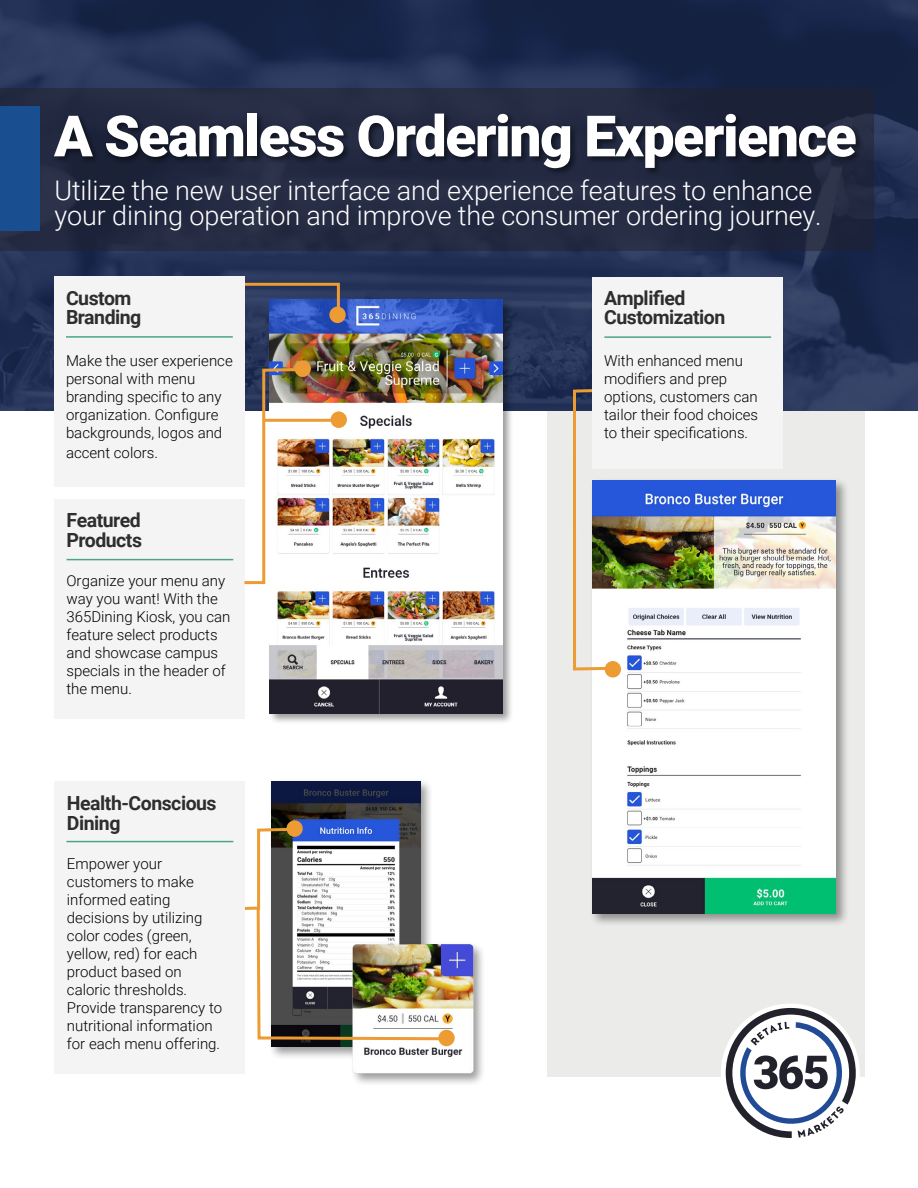
<style>
.page{position:relative;width:918px;height:1188px;background:#fff}
.page>*{position:absolute;margin:0;border:0;box-sizing:border-box;transform-origin:0 0}
.t1{font:900 57px "Roboto";letter-spacing:-.025em;color:#fff}
.t2{font:300 27px/25.5px "Roboto";letter-spacing:-.005em;color:#fff}
.t3{font:700 19.5px/19.5px "Roboto";letter-spacing:-.025em;color:#2e2e2f}
.t4{font:300 15px/18px "Roboto";color:#000}
</style>
<div class="page">
<div style="left:547px;top:331px;width:318px;height:745px;background:#ebebea"></div>
<img style="left:0;top:0;width:918px;height:410px">
<div style="left:0;top:88px;width:874px;height:163px;background:linear-gradient(to right,#252c45,#21283f)"></div>
<div style="left:54px;top:499px;width:191px;height:219px;background:#f4f4f4"></div>
<div style="left:0;top:106px;width:40px;height:124px;background:#194f90"></div>
<hr style="left:66px;top:559px;width:167px;height:1px;background:#4ca686">
<div style="left:721px;top:1004px;width:139px;height:138px;background:#fff;border-radius:50%"></div>
<svg style="left:726px;top:1008px;width:130px;height:130px"></svg>
<div style="left:589px;top:478px;width:260px;height:449px;background:#000;opacity:.4"></div>
<img style="left:592px;top:480px;width:244px;height:433px">
<div style="left:268px;top:779px;width:166px;height:281px;background:#000;opacity:.4"></div>
<img style="left:271px;top:781px;width:149px;height:266px">
<svg style="left:572px;top:387px;width:45px;height:285px"></svg>
<div style="left:606px;top:663px;width:13px;height:13px;background:#ed9b33;border-radius:50%"></div>
<div style="left:605px;top:661px;width:16px;height:17px;border:3px solid #ed9b33;border-radius:50%"></div>
<div style="left:268px;top:298px;width:246px;height:427px;background:#000;opacity:.4"></div>
<img style="left:270px;top:300px;width:233px;height:414px">
<div style="left:350px;top:942px;width:136px;height:145px;background:#000;opacity:.4"></div>
<img style="left:353px;top:944px;width:120px;height:130px">
<div style="left:440px;top:1031px;width:13px;height:14px;background:#ed9b33;border-radius:50%"></div>
<div style="left:438px;top:1030px;width:17px;height:16px;border:3px solid #ed9b33;border-radius:50%"></div>
<svg style="left:245px;top:281px;width:96px;height:31px;background:#444e76"></svg>
<div style="left:331px;top:308px;width:13px;height:14px;background:#ed9b33;border-radius:50%"></div>
<div style="left:329px;top:307px;width:17px;height:16px;border:3px solid #ed9b33;border-radius:50%"></div>
<div style="left:592px;top:277px;width:191px;height:192px;background:#f4f4f4"></div>
<hr style="left:604px;top:336px;width:167px;height:2px;background:#4ca686">
<div style="left:54px;top:277px;width:191px;height:210px;background:#f4f4f4"></div>
<hr style="left:66px;top:336px;width:167px;height:2px;background:#4ca686">
<img style="left:244px;top:366px;width:60px;height:220px">
<div style="left:332px;top:413px;width:13px;height:13px;background:#ed9b33;border-radius:50%"></div>
<div style="left:331px;top:411px;width:16px;height:17px;border:3px solid #ed9b33;border-radius:50%"></div>
<div style="left:296px;top:362px;width:13px;height:13px;background:#ed9b33;border-radius:50%"></div>
<div style="left:295px;top:360px;width:16px;height:17px;border:3px solid #ed9b33;border-radius:50%"></div>
<hr style="left:263px;top:419px;width:75px;height:3px;background:#ed9b33">
<img style="left:245px;top:826px;width:205px;height:216px">
<div style="left:288px;top:822px;width:13px;height:13px;background:#ed9b33;border-radius:50%"></div>
<div style="left:286px;top:820px;width:17px;height:17px;border:3px solid #ed9b33;border-radius:50%"></div>
<div style="left:54px;top:781px;width:191px;height:293px;background:#f4f4f4"></div>
<hr style="left:66px;top:841px;width:167px;height:1px;background:#4ca686">
<div style="left:52px;top:112px;width:812px;height:64px;background:#000;opacity:.5"></div>
<h1 class="t1" style="left:54px;top:96px;width:804px">A Seamless Ordering Experience</h1>
<h2 class="t2" style="left:54px;top:176px;width:769px">Utilize the new user interface and experience features to enhance your dining operation and improve the consumer ordering journey.</h2>
<h3 class="t3" style="left:66px;top:287px;width:77px">Custom<br>Branding</h3>
<p class="t4" style="left:66px;top:351px;width:168px">Make the user experience personal with menu branding specific to any organization. Configure backgrounds, logos and</p>
<p class="t4" style="left:66px;top:443px;width:94px">accent colors.</p>
<h3 class="t3" style="left:66px;top:510px;width:77px">Featured<br>Products</h3>
<p class="t4" style="left:66px;top:571px;width:165px">Organize your menu any way you want! With the<br>365Dining Kiosk, you can feature select products and showcase campus specials in the header of the menu.</p>
<h3 class="t3" style="left:67px;top:793px;width:151px">Health-Conscious<br>Dining</h3>
<p class="t4" style="left:67px;top:854px;width:157px">Empower your customers to make informed eating decisions by utilizing color codes (green, yellow, red) for each product based on caloric thresholds.<br>Provide transparency to nutritional information for each menu offering.</p>
<h3 class="t3" style="left:604px;top:288px;width:123px">Amplified<br>Customization</h3>
<p class="t4" style="left:604px;top:352px;width:156px">With enhanced menu modifiers and prep options, customers can tailor their food choices to their specifications.</p>
</div>
